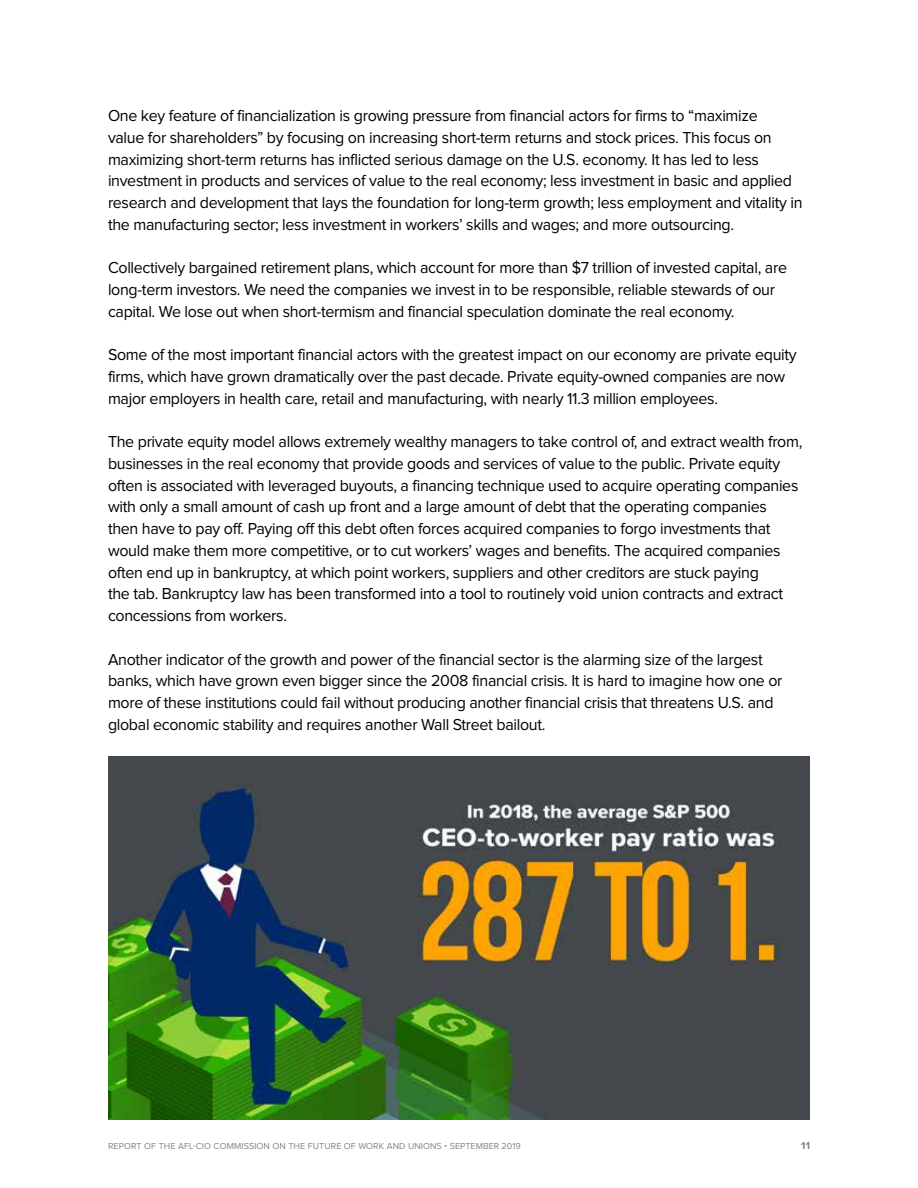
<style>
.page{position:relative;width:918px;height:1188px;background:#fff}
.page>*{position:absolute;margin:0;border:0;box-sizing:border-box;transform-origin:0 0}
.t1{font:16.5px/21.8px "Proxima Nova";letter-spacing:-.02em;color:#000}
.t2{font:700 10.5px "Proxima Nova";color:#7b868c}
.t3{font:9px "Proxima Nova";letter-spacing:.01em;color:#7b868c}
</style>
<div class="page">
<img style="left:108px;top:757px;width:702px;height:362px">
<p class="t1" style="left:108px;top:105px;width:696px">One key feature of financialization is growing pressure from financial actors for firms to “maximize<br>value for shareholders” by focusing on increasing short-term returns and stock prices. This focus on maximizing short-term returns has inflicted serious damage on the U.S. economy. It has led to less investment in products and services of value to the real economy; less investment in basic and applied research and development that lays the foundation for long-term growth; less employment and vitality in the manufacturing sector; less investment in workers’ skills and wages; and more outsourcing.</p>
<p class="t1" style="left:108px;top:257px;width:681px">Collectively bargained retirement plans, which account for more than $7 trillion of invested capital, are long-term investors. We need the companies we invest in to be responsible, reliable stewards of our capital. We lose out when short-termism and financial speculation dominate the real economy.</p>
<p class="t1" style="left:108px;top:344px;width:690px">Some of the most important financial actors with the greatest impact on our economy are private equity firms, which have grown dramatically over the past decade. Private equity-owned companies are now major employers in health care, retail and manufacturing, with nearly 11.3 million employees.</p>
<p class="t1" style="left:108px;top:431px;width:696px">The private equity model allows extremely wealthy managers to take control of, and extract wealth from, businesses in the real economy that provide goods and services of value to the public. Private equity often is associated with leveraged buyouts, a financing technique used to acquire operating companies with only a small amount of cash up front and a large amount of debt that the operating companies<br>then have to pay off. Paying off this debt often forces acquired companies to forgo investments that would make them more competitive, or to cut workers’ wages and benefits. The acquired companies often end up in bankruptcy, at which point workers, suppliers and other creditors are stuck paying<br>the tab. Bankruptcy law has been transformed into a tool to routinely void union contracts and extract concessions from workers.</p>
<p class="t1" style="left:108px;top:649px;width:676px">Another indicator of the growth and power of the financial sector is the alarming size of the largest banks, which have grown even bigger since the 2008 financial crisis. It is hard to imagine how one or more of these institutions could fail without producing another financial crisis that threatens U.S. and global economic stability and requires another Wall Street bailout.</p>
<p class="t3" style="left:108px;top:1141px;width:414px">REPORT OF THE AFL-CIO COMMISSION ON THE FUTURE OF WORK AND UNIONS • SEPTEMBER 2019</p>
<p class="t2" style="left:801px;top:1140px;width:10px">11</p>
</div>
